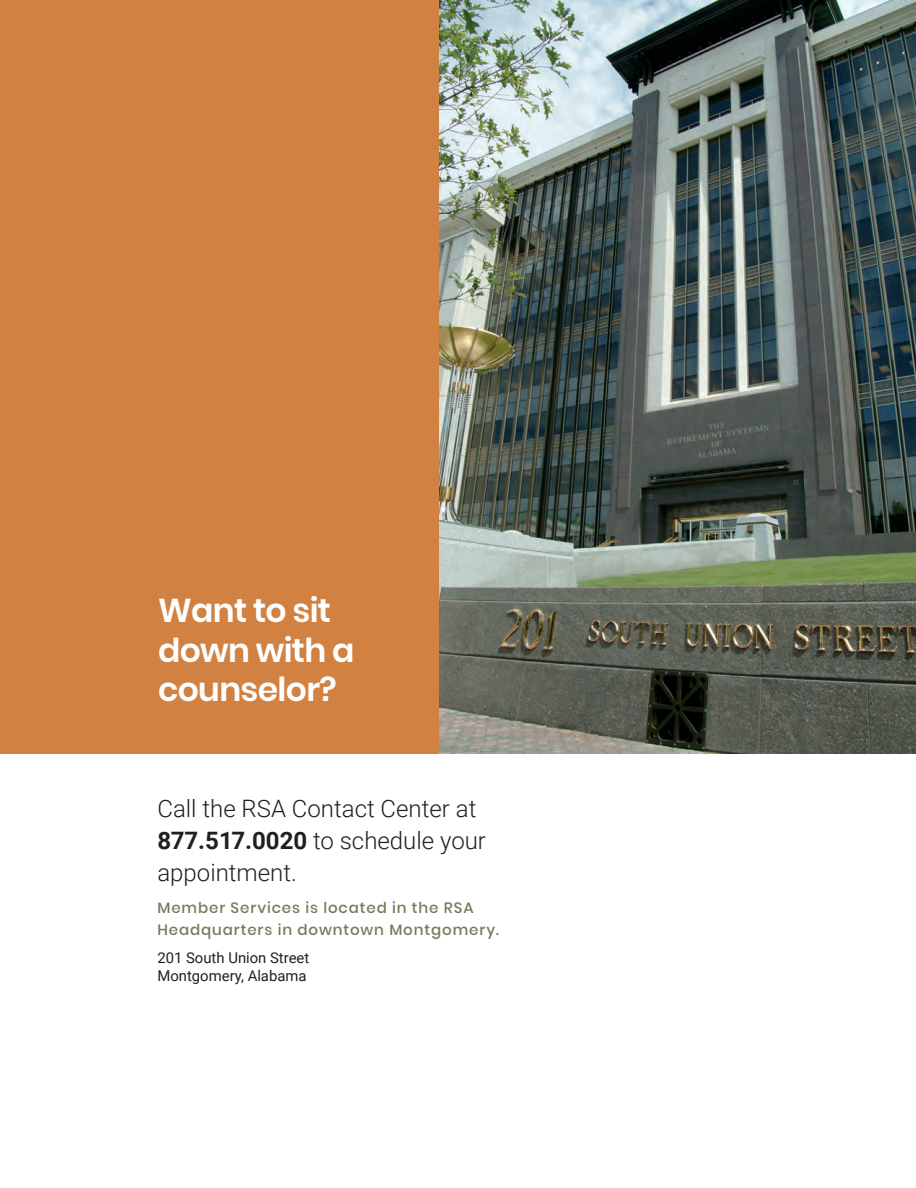
<style>
.page{position:relative;width:916px;height:1188px;background:#fff}
.page>*{position:absolute;margin:0;border:0;box-sizing:border-box;transform-origin:0 0}
.t1{font:600 33px/39.6px "Poppins";letter-spacing:-.02em;color:#fff}
.t2{font:300 24px/31.8px "Roboto";color:#231f20}
.t3{font:500 15px "Poppins";letter-spacing:.06em;color:#7b785a}
.t4{font:14.85px "Roboto";color:#231f20}
.s1{font-weight:700}
</style>
<div class="page">
<img style="left:438px;top:0;width:478px;height:754px">
<div style="left:0;top:0;width:438px;height:754px;background:#d18243"></div>
<p class="t1" style="left:158px;top:591px;width:198px">Want to sit down with a counselor?</p>
<p class="t2" style="left:157px;top:792px;width:330px">Call the RSA Contact Center at<br><span class="s1">877.517.0020</span> to schedule your appointment.</p>
<p class="t3" style="left:157px;top:899px;width:318px">Member Services is located in the RSA</p>
<p class="t3" style="left:157px;top:921px;width:343px">Headquarters in downtown Montgomery.</p>
<p class="t4" style="left:157px;top:947px;width:153px">201 South Union Street</p>
<p class="t4" style="left:157px;top:966px;width:151px">Montgomery, Alabama</p>
</div>
